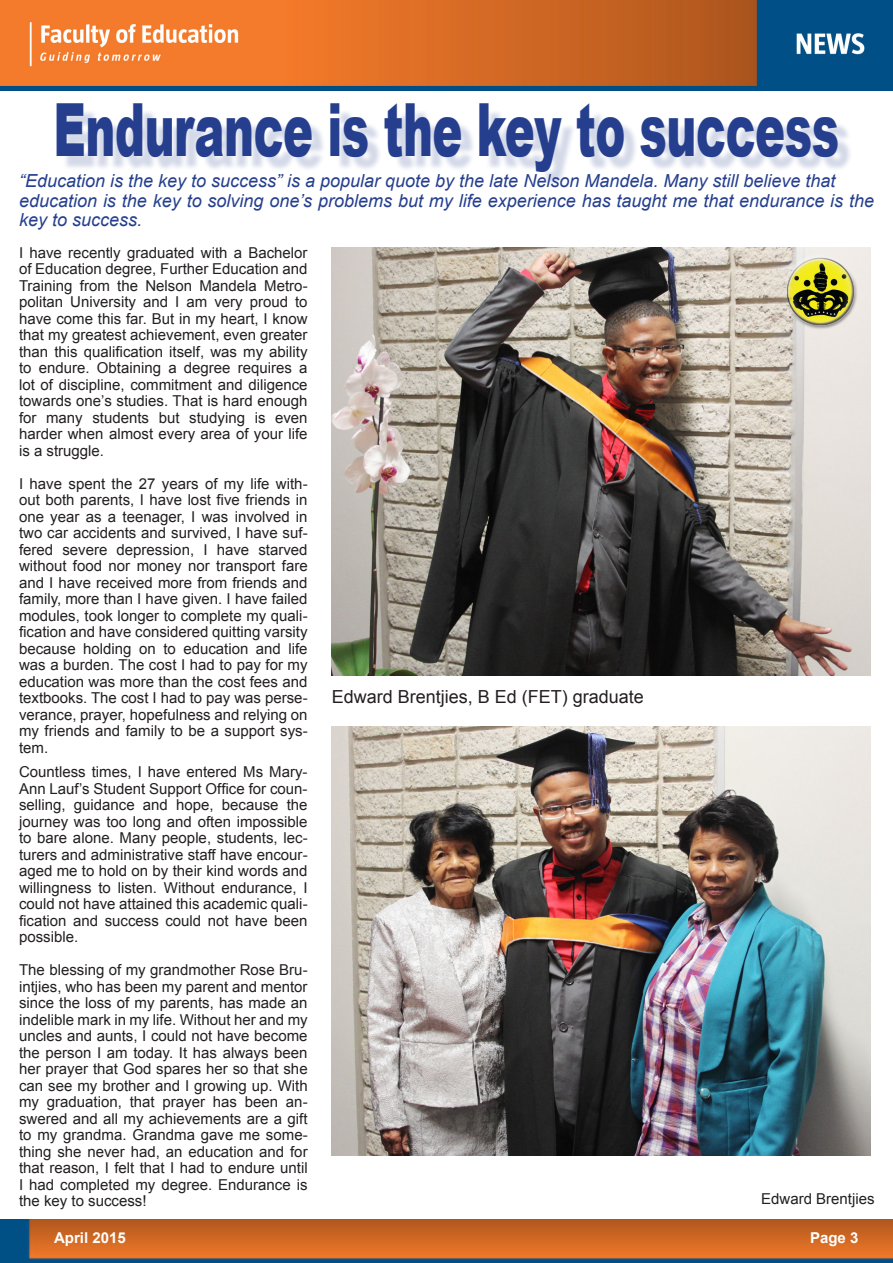
<style>
.page{position:relative;width:893px;height:1263px;background:#fff}
.page>*{position:absolute;margin:0;border:0;box-sizing:border-box;transform-origin:0 0}
.t1{font:900 73.35px "Arial";letter-spacing:-.01em;color:#253f8e;scale:.61 1}
.t2{font:italic 18px/19.5px "Arial";color:#253f8e}
.t3{font:18px "Arial";color:#231f20}
.t4{font:15px/16.5px "Arial";color:#231f20;text-align:justify}
.t5{font:700 15px "Arial";color:#fff}
</style>
<div class="page">
<img style="left:0;top:1219px;width:893px;height:44px">
<img style="left:0;top:0;width:893px;height:91px">
<div style="left:63px;top:109px;width:790px;height:77px;background:#253f8e;opacity:.2"></div>
<img style="left:332px;top:248px;width:539px;height:428px">
<div style="left:787px;top:268px;width:71px;height:61px;background:#231f20;opacity:.75"></div>
<img style="left:778px;top:253px;width:83px;height:74px">
<img style="left:332px;top:727px;width:539px;height:428px">
<p class="t1" style="left:54px;top:76px;width:1290px">Endurance is the key to success</p>
<p class="t2" style="left:19px;top:171px;width:857px">“Education is the key to success” is a popular quote by the late Nelson Mandela. Many still believe that education is the key to solving one’s problems but my life experience has taught me that endurance is the key to success.</p>
<p class="t4" style="left:19px;top:244px;width:290px">I have recently graduated with a Bachelor of Education degree, Further Education and Training from the Nelson Mandela Metro&shy;politan University and I am very proud to have come this far. But in my heart, I know that my greatest achievement, even greater than this qualification itself, was my ability to endure. Obtaining a degree requires a lot of discipline, commitment and diligence towards one’s studies. That is hard enough for many students but studying is even harder when almost every area of your life is a struggle.</p>
<p class="t4" style="left:19px;top:475px;width:290px">I have spent the 27 years of my life with&shy;out both parents, I have lost five friends in one year as a teenager, I was involved in two car accidents and survived, I have suf&shy;fered severe depression, I have starved without food nor money nor transport fare and I have received more from friends and family, more than I have given. I have failed modules, took longer to complete my quali&shy;fication and have considered quitting varsity because holding on to education and life was a burden. The cost I had to pay for my education was more than the cost fees and textbooks. The cost I had to pay was perse&shy;verance, prayer, hopefulness and relying on my friends and family to be a support sys&shy;tem.</p>
<p class="t4" style="left:19px;top:764px;width:290px">Countless times, I have entered Ms Mary-Ann Lauf’s Student Support Office for coun&shy;selling, guidance and hope, because the journey was too long and often impossible to bare alone. Many people, students, lec&shy;turers and administrative staff have encour&shy;aged me to hold on by their kind words and willingness to listen. Without endurance, I could not have attained this academic quali&shy;fication and success could not have been possible.</p>
<p class="t4" style="left:19px;top:962px;width:290px">The blessing of my grandmother Rose Bru&shy;intjies, who has been my parent and mentor since the loss of my parents, has made an indelible mark in my life. Without her and my uncles and aunts, I could not have become the person I am today. It has always been her prayer that God spares her so that she can see my brother and I growing up. With my graduation, that prayer has been an&shy;swered and all my achievements are a gift to my grandma. Grandma gave me some&shy;thing she never had, an education and for that reason, I felt that I had to endure until I had completed my degree. Endurance is the key to success!</p>
<p class="t3" style="left:332px;top:685px;width:314px">Edward Brentjies, B Ed (FET) graduate</p>
<p class="t4" style="left:761px;top:1191px;width:115px">Edward Brentjies</p>
<p class="t5" style="left:54px;top:1228px;width:73px">April 2015</p>
<p class="t5" style="left:810px;top:1228px;width:50px">Page 3</p>
</div>
